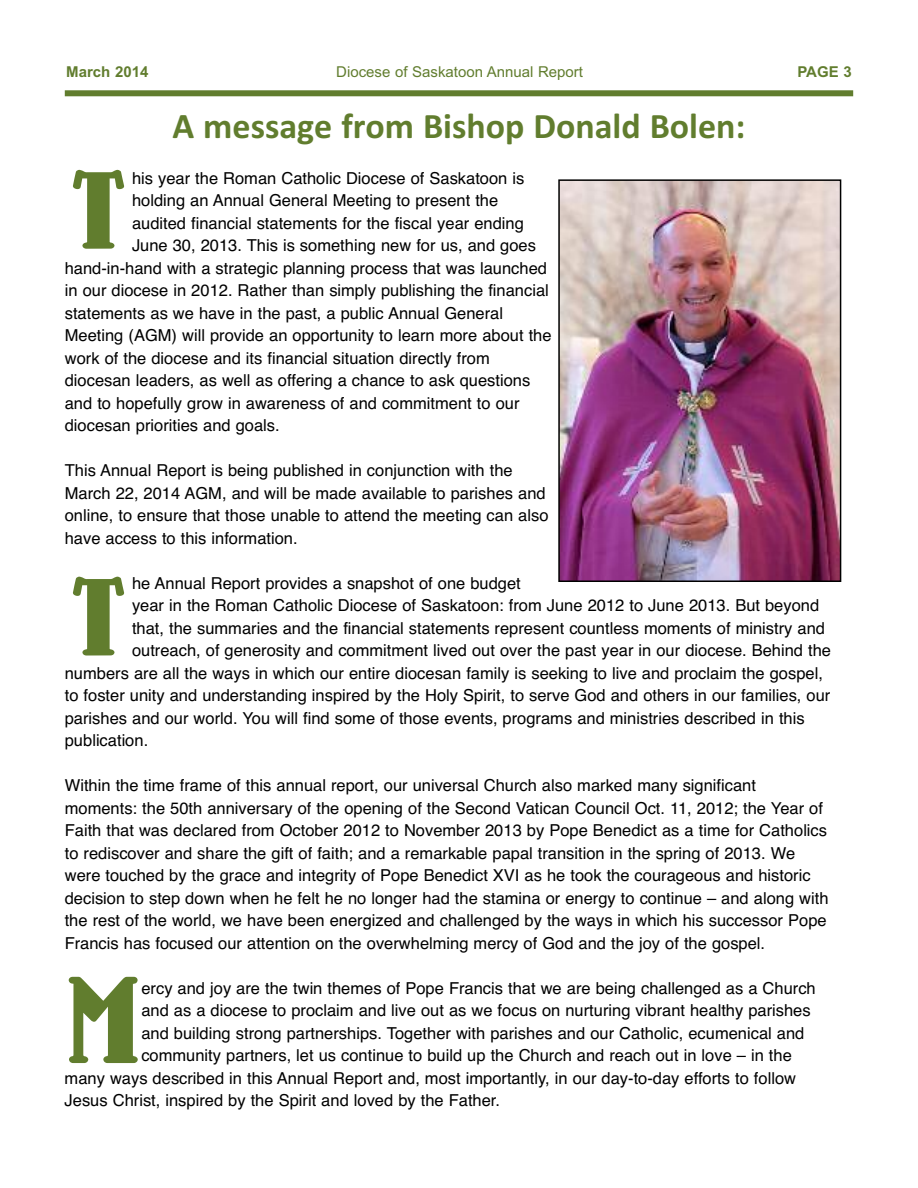
<style>
.page{position:relative;width:918px;height:1188px;background:#fff}
.page>*{position:absolute;margin:0;border:0;box-sizing:border-box;transform-origin:0 0}
.t1{font:117px "Belltower";color:#617d2e;scale:.77 1}
.t2{font:103.5px "Belltower";color:#617d2e;scale:.87 1}
.t3{font:700 36px "Calibri";color:#617d2e}
.t4{font:16.5px/22.5px "Helvetica";color:#000}
.t5{font:15px "Arial";color:#617d2e}
.t6{font:700 15px "Arial";color:#617d2e}
</style>
<div class="page">
<div style="left:65px;top:90px;width:788px;height:6px;background:#617d2e"></div>
<img style="left:561px;top:182px;width:277px;height:397px">
<div style="left:558px;top:179px;width:283px;height:403px;border:2px solid #000"></div>
<p class="t6" style="left:66px;top:63px;width:84px">March 2014</p>
<p class="t5" style="left:336px;top:63px;width:248px">Diocese of Saskatoon Annual Report</p>
<p class="t6" style="left:797px;top:63px;width:56px">PAGE 3</p>
<h3 class="t3" style="left:173px;top:105px;width:574px">A message from Bishop Donald Bolen:</h3>
<p class="t4" style="left:132px;top:167px;width:394px">his year the Roman Catholic Diocese of Saskatoon is</p>
<p class="t4" style="left:132px;top:189px;width:368px">holding an Annual General Meeting to present the</p>
<p class="t4" style="left:132px;top:212px;width:393px">audited financial statements for the fiscal year ending</p>
<p class="t4" style="left:132px;top:234px;width:406px">June 30, 2013. This is something new for us, and goes</p>
<p class="t4" style="left:65px;top:257px;width:484px">hand-in-hand with a strategic planning process that was launched</p>
<p class="t4" style="left:65px;top:279px;width:486px">in our diocese in 2012. Rather than simply publishing the financial</p>
<p class="t4" style="left:65px;top:302px;width:440px">statements as we have in the past, a public Annual General</p>
<p class="t4" style="left:65px;top:324px;width:488px">Meeting (AGM) will provide an opportunity to learn more about the</p>
<p class="t4" style="left:65px;top:347px;width:426px">work of the diocese and its financial situation directly from</p>
<p class="t4" style="left:65px;top:369px;width:467px">diocesan leaders, as well as offering a chance to ask questions</p>
<p class="t4" style="left:65px;top:392px;width:456px">and to hopefully grow in awareness of and commitment to our</p>
<p class="t4" style="left:65px;top:414px;width:217px">diocesan priorities and goals.</p>
<p class="t4" style="left:65px;top:459px;width:485px">This Annual Report is being published in conjunction with the March 22, 2014 AGM, and will be made available to parishes and online, to ensure that those unable to attend the meeting can also have access to this information.</p>
<p class="t4" style="left:132px;top:572px;width:390px">he Annual Report provides a snapshot of one budget</p>
<p class="t4" style="left:132px;top:594px;width:689px">year in the Roman Catholic Diocese of Saskatoon: from June 2012 to June 2013. But beyond</p>
<p class="t4" style="left:132px;top:617px;width:695px">that, the summaries and the financial statements represent countless moments of ministry and</p>
<p class="t4" style="left:132px;top:639px;width:701px">outreach, of generosity and commitment lived out over the past year in our diocese. Behind the</p>
<p class="t4" style="left:65px;top:662px;width:760px">numbers are all the ways in which our entire diocesan family is seeking to live and proclaim the gospel,</p>
<p class="t4" style="left:65px;top:684px;width:767px">to foster unity and understanding inspired by the Holy Spirit, to serve God and others in our families, our</p>
<p class="t4" style="left:65px;top:707px;width:741px">parishes and our world. You will find some of those events, programs and ministries described in this</p>
<p class="t4" style="left:65px;top:729px;width:85px">publication.</p>
<p class="t4" style="left:65px;top:774px;width:765px">Within the time frame of this annual report, our universal Church also marked many significant moments: the 50th anniversary of the opening of the Second Vatican Council Oct. 11, 2012; the Year of Faith that was declared from October 2012 to November 2013 by Pope Benedict as a time for Catholics to rediscover and share the gift of faith; and a remarkable papal transition in the spring of 2013. We were touched by the grace and integrity of Pope Benedict XVI as he took the courageous and historic decision to step down when he felt he no longer had the stamina or energy to continue – and along with the rest of the world, we have been energized and challenged by the ways in which his successor Pope Francis has focused our attention on the overwhelming mercy of God and the joy of the gospel.</p>
<p class="t4" style="left:141px;top:977px;width:676px">ercy and joy are the twin themes of Pope Francis that we are being challenged as a Church</p>
<p class="t4" style="left:141px;top:999px;width:671px">and as a diocese to proclaim and live out as we focus on nurturing vibrant healthy parishes</p>
<p class="t4" style="left:141px;top:1022px;width:665px">and building strong partnerships. Together with parishes and our Catholic, ecumenical and</p>
<p class="t4" style="left:141px;top:1044px;width:652px">community partners, let us continue to build up the Church and reach out in love – in the</p>
<p class="t4" style="left:65px;top:1067px;width:733px">many ways described in this Annual Report and, most importantly, in our day-to-day efforts to follow</p>
<p class="t4" style="left:65px;top:1089px;width:437px">Jesus Christ, inspired by the Spirit and loved by the Father.</p>
<h2 class="t2" style="left:70px;top:170px;width:66px">T</h2>
<h2 class="t2" style="left:70px;top:576px;width:66px">T</h2>
<h1 class="t1" style="left:68px;top:974px;width:94px">M</h1>
</div>
